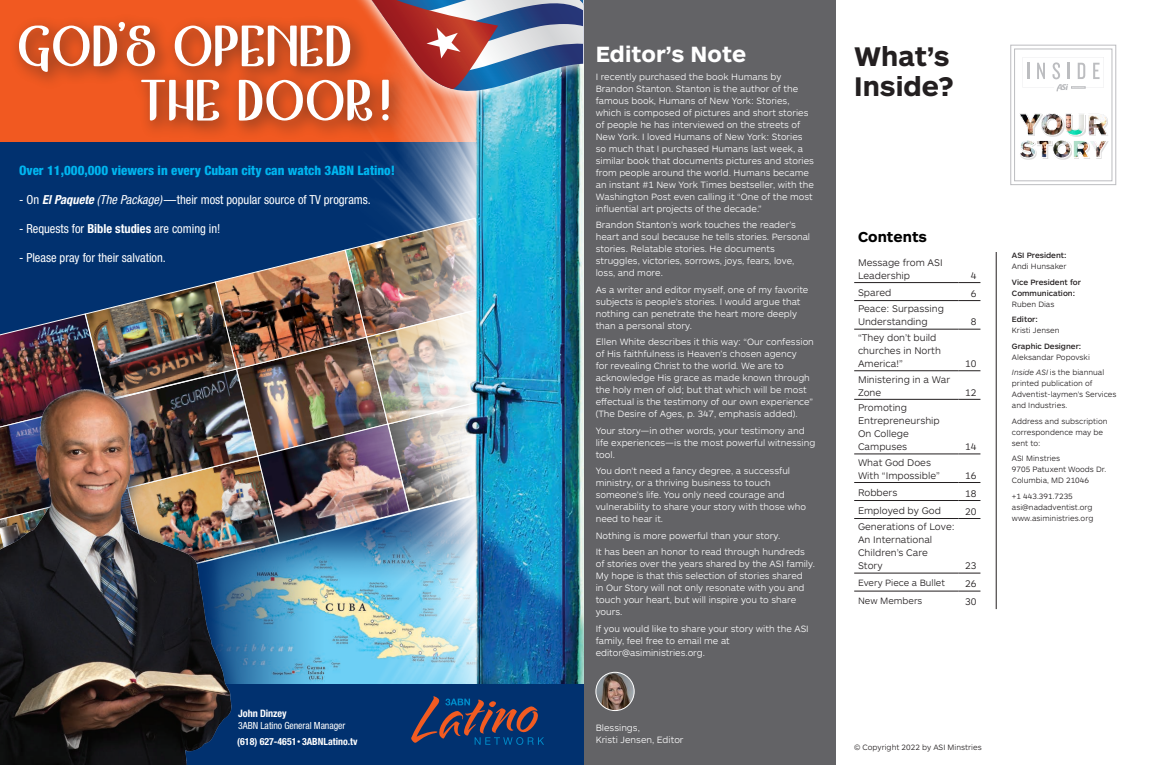
<style>
.page{position:relative;width:1152px;height:765px;background:#fff}
.page>*{position:absolute;margin:0;border:0;box-sizing:border-box;transform-origin:0 0}
.t1{font:58.6px/54.3px "The Kingston 2";letter-spacing:.02em;color:#fff}
.content_1{font:700 28px "ARS Maquette Pro";color:#231f20}
.content_1-2{font:700 23px "ARS Maquette Pro";color:#fff}
.Title_subtext{font:700 15px "ARS Maquette Pro";color:#000}
.t2{font:800 condensed 13px "Helvetica Neue LT Pro";color:#00b6f0}
.t3{font:condensed 12.5px "Helvetica Neue LT Pro";color:#fff}
.t4{font:700 condensed 10.3px "Helvetica Neue LT Pro";letter-spacing:-.005em;color:#fff}
.Content_subtext_line{font:300 10px/13px "ARS Maquette Pro";color:#231f20}
.text_title{font:300 10px "ARS Maquette Pro";color:#231f20}
.t5{font:700 condensed 9.9px/16.2px "Helvetica Neue LT Pro";color:#fff}
.Content_subtext_line-2{font:300 9.5px/12px "ARS Maquette Pro";color:#fff}
.Content_subtext_line-3{font:300 9.5px "ARS Maquette Pro";color:#231f20}
.text_title-2{font:300 8px/11px "ARS Maquette Pro";color:#231f20}
.text_title-3{font:500 8px/11px "ARS Maquette Pro";color:#231f20}
.s1{font-weight:700;font-style:italic}
.s2{font-style:italic}
.s3{font-weight:700}
.s4{font-weight:400}
.s5{font-size:6.8px}
.s6{font-weight:300}
.s7{font-weight:500}
</style>
<div class="page">
<div style="left:576px;top:0;width:259px;height:765px;background:#636366"></div>
<hr style="left:996px;top:252px;width:1px;height:357px;background:#231f20">
<hr style="left:854px;top:282px;width:104px;height:1px;background:#231f20">
<svg style="left:958px;top:282px;width:22px;height:1px"></svg>
<hr style="left:854px;top:300px;width:104px;height:1px;background:#231f20">
<svg style="left:958px;top:300px;width:22px;height:1px"></svg>
<hr style="left:854px;top:329px;width:104px;height:1px;background:#231f20">
<svg style="left:958px;top:329px;width:22px;height:1px"></svg>
<hr style="left:854px;top:371px;width:104px;height:1px;background:#231f20">
<svg style="left:958px;top:371px;width:22px;height:1px"></svg>
<hr style="left:854px;top:399px;width:104px;height:1px;background:#231f20">
<svg style="left:958px;top:399px;width:22px;height:1px"></svg>
<hr style="left:854px;top:454px;width:104px;height:1px;background:#231f20">
<svg style="left:958px;top:454px;width:22px;height:1px"></svg>
<hr style="left:854px;top:482px;width:104px;height:1px;background:#231f20">
<svg style="left:958px;top:482px;width:22px;height:1px"></svg>
<hr style="left:854px;top:500px;width:104px;height:1px;background:#231f20">
<svg style="left:958px;top:500px;width:22px;height:1px"></svg>
<hr style="left:854px;top:518px;width:104px;height:1px;background:#231f20">
<svg style="left:958px;top:518px;width:22px;height:1px"></svg>
<hr style="left:854px;top:573px;width:104px;height:1px;background:#231f20">
<svg style="left:958px;top:573px;width:22px;height:1px"></svg>
<hr style="left:854px;top:591px;width:104px;height:1px;background:#231f20">
<svg style="left:958px;top:591px;width:22px;height:1px"></svg>
<img style="left:596px;top:672px;width:38px;height:39px;border-radius:19px">
<div style="left:596px;top:672px;width:38px;height:39px;border:1px solid #fff;border-radius:50%"></div>
<div style="left:0;top:141px;width:169px;height:76px;background:#01316f"></div>
<div style="left:0;top:0;width:583px;height:141px;background:#f15921"></div>
<div style="left:8px;top:12px;width:400px;height:128px;background:#231f20;opacity:.41"></div>
<img style="left:0;top:217px;width:169px;height:147px">
<img style="left:169px;top:12px;width:414px;height:673px">
<div style="left:0;top:685px;width:583px;height:80px;background:#01316f"></div>
<svg style="left:411px;top:696px;width:133px;height:49px"></svg>
<img style="left:0;top:364px;width:275px;height:401px">
<svg style="left:320px;top:0;width:263px;height:220px;background:#657583"></svg>
<img style="left:372px;top:0;width:211px;height:117px">
<svg style="left:1014px;top:48px;width:99px;height:133px"></svg>
<div style="left:1011px;top:45px;width:105px;height:140px;border:1px solid #bcbdc0"></div>
<p class="t1" style="left:141px;top:19px;width:255px;text-indent:-122px">GOD’S OPENED<br>THE DOOR!</p>
<p class="t2" style="left:19px;top:162px;width:378px">Over 11,000,000 viewers in every Cuban city can watch 3ABN Latino!</p>
<p class="t3" style="left:19px;top:192px;width:353px">- On <span class="s1">El Paquete</span> <span class="s2">(The Package)</span>—their most popular source of TV programs.</p>
<p class="t3" style="left:19px;top:221px;width:203px">- Requests for <span class="s3">Bible studies</span> are coming in!</p>
<p class="t3" style="left:19px;top:251px;width:148px">- Please pray for their salvation.</p>
<p class="t4" style="left:238px;top:708px;width:50px">John Dinzey</p>
<p class="t5" style="left:237px;top:717px;width:122px"><span class="s4">3ABN Latino General Manager </span>(618) 627-4651 <span class="s5">•</span> 3ABNLatino.tv</p>
<p class="content_1-2" style="left:596px;top:39px;width:152px">Editor’s Note</p>
<p class="Content_subtext_line-2" style="left:596px;top:70px;width:220px">I recently purchased the book Humans by Brandon Stanton. Stanton is the author of the famous book, Humans of New York: Stories, which is composed of pictures and short stories of people he has interviewed on the streets of New York. I loved Humans of New York: Stories so much that I purchased Humans last week, a similar book that documents pictures and stories from people around the world. Humans became an instant #1 New York Times bestseller, with the Washington Post even calling it “One of the most influential art projects of the decade.”</p>
<p class="Content_subtext_line-2" style="left:596px;top:219px;width:216px">Brandon Stanton’s work touches the reader’s heart and soul because he tells stories. Personal stories. Relatable stories. He documents struggles, victories, sorrows, joys, fears, love, loss, and more.</p>
<p class="Content_subtext_line-2" style="left:596px;top:283px;width:214px">As a writer and editor myself, one of my favorite subjects is people’s stories. I would argue that nothing can penetrate the heart more deeply than a personal story.</p>
<p class="Content_subtext_line-2" style="left:596px;top:336px;width:220px">Ellen White describes it this way: “Our confession of His faithfulness is Heaven’s chosen agency<br>for revealing Christ to the world. We are to acknowledge His grace as made known through the holy men of old; but that which will be most effectual is the testimony of our own experience” (The Desire of Ages, p. 347, emphasis added).</p>
<p class="Content_subtext_line-2" style="left:596px;top:424px;width:221px">Your story—in other words, your testimony and life experiences—is the most powerful witnessing tool.</p>
<p class="Content_subtext_line-2" style="left:596px;top:465px;width:212px">You don’t need a fancy degree, a successful ministry, or a thriving business to touch someone’s life. You only need courage and vulnerability to share your story with those who need to hear it.</p>
<p class="Content_subtext_line-2" style="left:596px;top:529px;width:186px">Nothing is more powerful than your story.</p>
<p class="Content_subtext_line-2" style="left:596px;top:546px;width:221px">It has been an honor to read through hundreds of stories over the years shared by the ASI family.<br>My hope is that this selection of stories shared<br>in Our Story will not only resonate with you and touch your heart, but will inspire you to share yours.</p>
<p class="Content_subtext_line-2" style="left:596px;top:622px;width:215px">If you would like to share your story with the ASI family, feel free to email me at editor@asiministries.org.</p>
<p class="Content_subtext_line-2" style="left:596px;top:722px;width:46px">Blessings,</p>
<p class="Content_subtext_line-2" style="left:596px;top:733px;width:89px">Kristi Jensen, Editor</p>
<p class="content_1" style="left:854px;top:38px;width:97px">What’s</p>
<p class="content_1" style="left:854px;top:68px;width:101px">Inside?</p>
<p class="Title_subtext" style="left:858px;top:227px;width:71px">Contents</p>
<p class="Content_subtext_line" style="left:858px;top:255px;width:86px">Message from ASI<br>Leadership</p>
<p class="text_title" style="left:971px;top:269px;width:7px">4</p>
<p class="Content_subtext_line" style="left:858px;top:285px;width:35px">Spared</p>
<p class="text_title" style="left:971px;top:287px;width:7px">6</p>
<p class="Content_subtext_line" style="left:858px;top:302px;width:88px">Peace: Surpassing<br>Understanding</p>
<p class="text_title" style="left:971px;top:316px;width:7px">8</p>
<p class="Content_subtext_line" style="left:858px;top:331px;width:84px">“They don’t build churches in North<br>America!”</p>
<p class="Content_subtext_line" style="left:858px;top:372px;width:94px">Ministering in a War<br>Zone</p>
<p class="Content_subtext_line" style="left:858px;top:401px;width:83px">Promoting<br>Entrepreneurship<br>On College<br>Campuses</p>
<p class="Content_subtext_line" style="left:858px;top:455px;width:83px">What God Does<br>With “Impossible”</p>
<p class="text_title" style="left:965px;top:357px;width:13px">10</p>
<p class="text_title" style="left:965px;top:386px;width:13px">12</p>
<p class="text_title" style="left:965px;top:440px;width:13px">14</p>
<p class="text_title" style="left:965px;top:469px;width:13px">16</p>
<p class="Content_subtext_line" style="left:858px;top:485px;width:41px">Robbers</p>
<p class="text_title" style="left:965px;top:487px;width:13px">18</p>
<p class="Content_subtext_line" style="left:858px;top:503px;width:85px">Employed by God</p>
<p class="text_title" style="left:965px;top:505px;width:13px">20</p>
<p class="Content_subtext_line" style="left:858px;top:520px;width:98px">Generations of Love:<br>An International<br>Children’s Care<br>Story</p>
<p class="text_title" style="left:965px;top:559px;width:13px">23</p>
<p class="Content_subtext_line-3" style="left:858px;top:577px;width:89px">Every Piece a Bullet</p>
<p class="text_title" style="left:965px;top:577px;width:13px">26</p>
<p class="Content_subtext_line-3" style="left:858px;top:595px;width:66px">New Members</p>
<p class="text_title" style="left:965px;top:595px;width:13px">30</p>
<p class="text_title-3" style="left:1012px;top:250px;width:56px">ASI President:<br><span class="s6">Andi Hunsaker</span></p>
<p class="text_title-3" style="left:1012px;top:276px;width:71px">Vice President for<br>Communication:<br><span class="s6">Ruben Dias</span></p>
<p class="text_title-2" style="left:1012px;top:314px;width:49px"><span class="s7">Editor:<br></span>Kristi Jensen</p>
<p class="text_title-2" style="left:1012px;top:340px;width:79px"><span class="s7">Graphic Designer:<br></span>Aleksandar Popovski</p>
<p class="text_title-2" style="left:1012px;top:367px;width:106px"><span class="s2">Inside ASI</span> is the biannual printed publication of<br>Adventist-laymen’s Services and Industries.</p>
<p class="text_title-2" style="left:1012px;top:415px;width:97px">Address and subscription correspondence may be sent to:</p>
<p class="text_title-2" style="left:1012px;top:453px;width:96px">ASI Minstries<br>9705 Patuxent Woods Dr.<br>Columbia, MD 21046</p>
<p class="text_title-2" style="left:1012px;top:490px;width:62px">+1 443.391.7235</p>
<p class="text_title-2" style="left:1012px;top:501px;width:82px">asi@nadadventist.org</p>
<p class="text_title-2" style="left:1012px;top:512px;width:83px">www.asiministries.org</p>
<p class="text_title-2" style="left:854px;top:742px;width:129px">© Copyright 2022 by ASI Minstries</p>
</div>
